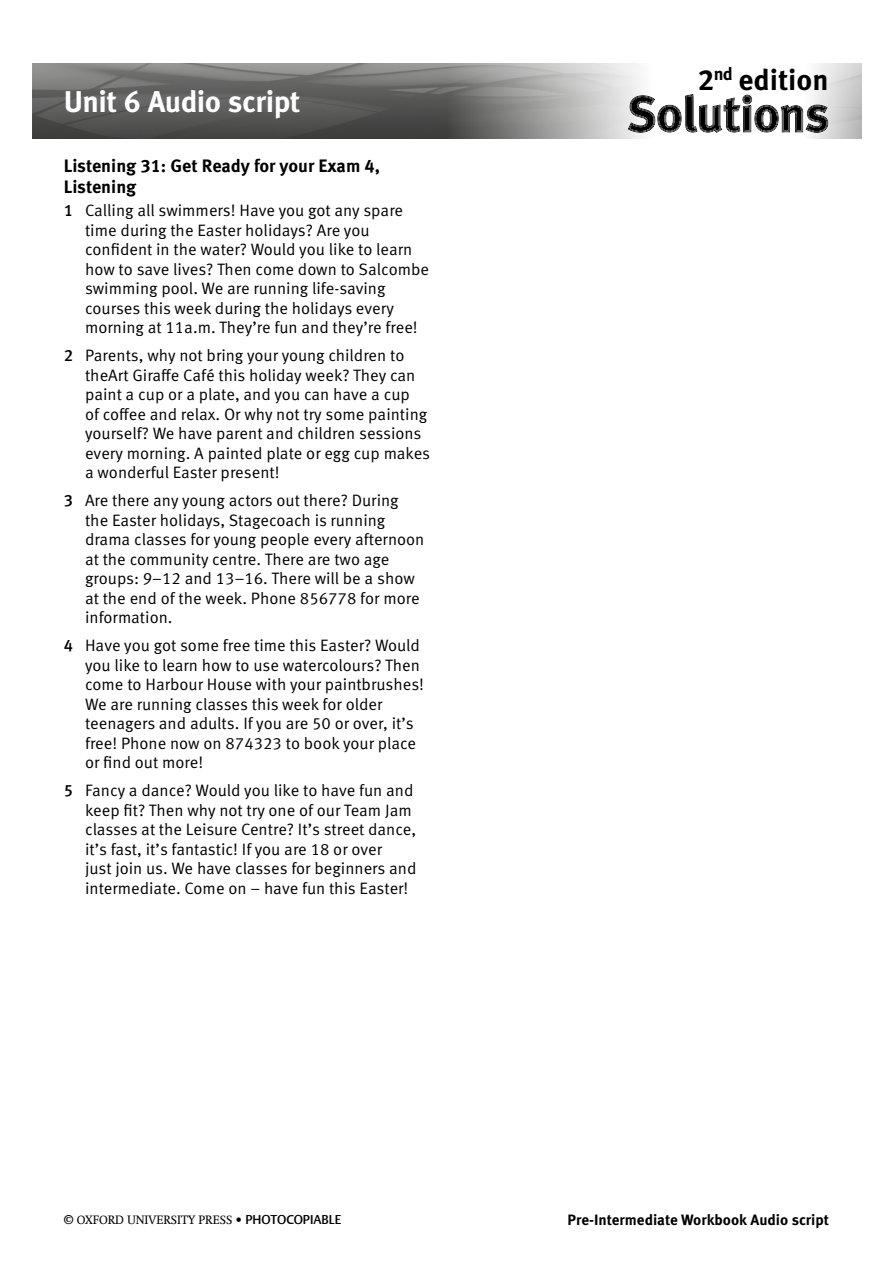
<style>
.page{position:relative;width:893px;height:1263px;background:#fff}
.page>*{position:absolute;margin:0;border:0;box-sizing:border-box;transform-origin:0 0}
.t1{font:700 30px "Meta Pro";letter-spacing:-.02em;color:#fff}
.t2{font:700 29.1px "Meta Pro";color:#000}
.t3{font:700 18px/21px "Meta Pro";color:#000}
.t4{font:16.5px/19.5px "Meta Pro";color:#000}
.t5{font:700 15px "Meta Pro";color:#000}
.t6{font:12px "OUP2 Swift";color:#000}
.s1{font-weight:500}
.s2{font-family:"OUP2 Argo";font-weight:500;font-size:12.75px}
</style>
<div class="page">
<img style="left:33px;top:64px;width:396px;height:75px">
<svg style="left:429px;top:63px;width:214px;height:76px;background:#a1a1a1"></svg>
<svg style="left:811px;top:63px;width:51px;height:76px;background:#d6d6d5"></svg>
<div style="left:627px;top:92px;width:203px;height:42px;background:#000;opacity:.4"></div>
<h1 class="t1" style="left:64px;top:83px;width:238px">Unit 6 Audio script</h1>
<p class="t3" style="left:64px;top:155px;width:318px">Listening 31: Get Ready for your Exam 4,<br>Listening</p>
<p class="t4" style="left:85px;top:201px;width:346px;text-indent:-21px"><span class="s1">1</span> Calling all swimmers! Have you got any spare time during the Easter holidays? Are you confident in the water? Would you like to learn how to save lives? Then come down to Salcombe swimming pool. We are running life-saving courses this week during the holidays every morning at 11a.m. They’re fun and they’re free!</p>
<p class="t4" style="left:85px;top:346px;width:347px;text-indent:-21px"><span class="s1">2</span> Parents, why not bring your young children to theArt Giraffe Café this holiday week? They can paint a cup or a plate, and you can have a cup<br>of coffee and relax. Or why not try some painting yourself? We have parent and children sessions every morning. A painted plate or egg cup makes a wonderful Easter present!</p>
<p class="t4" style="left:85px;top:491px;width:341px;text-indent:-21px"><span class="s1">3</span> Are there any young actors out there? During the Easter holidays, Stagecoach is running drama classes for young people every afternoon at the community centre. There are two age groups: 9–12 and 13–16. There will be a show at the end of the week. Phone 856778 for more information.</p>
<p class="t4" style="left:85px;top:636px;width:341px;text-indent:-21px"><span class="s1">4</span> Have you got some free time this Easter? Would you like to learn how to use watercolours? Then come to Harbour House with your paintbrushes!<br>We are running classes this week for older teenagers and adults. If you are 50 or over, it’s free! Phone now on 874323 to book your place or find out more!</p>
<p class="t4" style="left:85px;top:781px;width:333px;text-indent:-21px"><span class="s1">5</span> Fancy a dance? Would you like to have fun and keep fit? Then why not try one of our Team Jam classes at the Leisure Centre? It’s street dance, it’s fast, it’s fantastic! If you are 18 or over<br>just join us. We have classes for beginners and intermediate. Come on – have fun this Easter!</p>
<h2 class="t2" style="left:698px;top:62px;width:132px">2<sup>nd</sup> edition</h2>
<p class="t6" style="left:64px;top:1213px;width:279px">© OXFORD UNIVERSITY PRESS • <span class="s2">PHOTOCOPIABLE</span></p>
<p class="t5" style="left:568px;top:1210px;width:263px">Pre-Intermediate Workbook Audio script</p>
</div>
